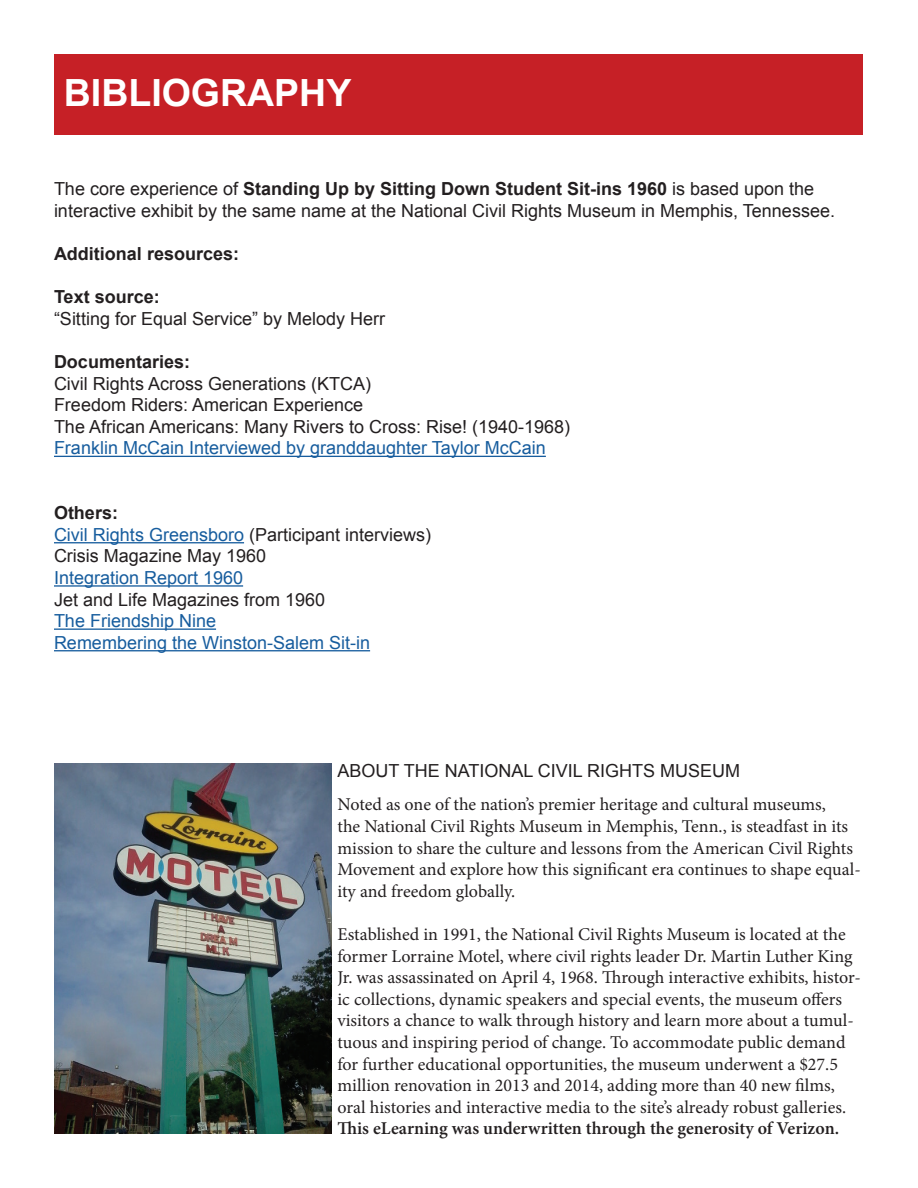
<style>
.page{position:relative;width:918px;height:1188px;background:#fff}
.page>*{position:absolute;margin:0;border:0;box-sizing:border-box;transform-origin:0 0}
.t1{font:700 37.5px "Arial";color:#fff}
.t2{font:18px/21.6px "Minion Pro";color:#231f20}
.t3{font:18px/21.6px "Arial";color:#231f20}
.t4{font:18px/21.6px "Arial";color:#175d9e}
.t5{font:600 18px "Minion Pro";color:#231f20}
.t6{font:700 18px "Arial";color:#231f20}
.s1{font-weight:700}
.s2{color:#175d9e}
</style>
<div class="page">
<hr style="left:54px;top:456px;width:492px;height:1px;background:#175d9e">
<hr style="left:54px;top:542px;width:190px;height:1px;background:#175d9e">
<hr style="left:54px;top:585px;width:189px;height:2px;background:#175d9e">
<hr style="left:54px;top:629px;width:162px;height:1px;background:#175d9e">
<hr style="left:54px;top:650px;width:316px;height:1px;background:#175d9e">
<img style="left:54px;top:764px;width:278px;height:370px">
<div style="left:55px;top:55px;width:808px;height:80px;background:#c62026"></div>
<h1 class="t1" style="left:64px;top:68px;width:289px">BIBLIOGRAPHY</h1>
<p class="t3" style="left:54px;top:178px;width:783px">The core experience of <span class="s1">Standing Up by Sitting Down Student Sit-ins 1960</span> is based upon the interactive exhibit by the same name at the National Civil Rights Museum in Memphis, Tennessee.</p>
<p class="t6" style="left:54px;top:242px;width:187px">Additional resources:</p>
<p class="t6" style="left:54px;top:285px;width:107px">Text source:</p>
<p class="t3" style="left:54px;top:308px;width:333px">“Sitting for Equal Service” by Melody Herr</p>
<p class="t6" style="left:54px;top:350px;width:138px">Documentaries:</p>
<p class="t3" style="left:54px;top:373px;width:518px">Civil Rights Across Generations (KTCA)<br>Freedom Riders: American Experience<br>The African Americans: Many Rivers to Cross: Rise! (1940-1968)</p>
<p class="t4" style="left:54px;top:438px;width:493px">Franklin McCain Interviewed by granddaughter Taylor McCain</p>
<p class="t3" style="left:54px;top:502px;width:379px"><span class="s1">Others:<br></span><span class="s2">Civil Rights Greensboro</span> (Participant interviews)<br>Crisis Magazine May 1960</p>
<p class="t4" style="left:54px;top:567px;width:191px">Integration Report 1960</p>
<p class="t3" style="left:54px;top:589px;width:273px">Jet and Life Magazines from 1960</p>
<p class="t4" style="left:54px;top:610px;width:318px">The Friendship Nine<br>Remembering the Winston-Salem Sit-in</p>
<p class="t3" style="left:338px;top:760px;width:404px">ABOUT THE NATIONAL CIVIL RIGHTS MUSEUM</p>
<p class="t2" style="left:338px;top:794px;width:525px">Noted as one of the nation’s premier heritage and cultural museums,<br>the National Civil Rights Museum in Memphis, Tenn., is steadfast in its mission to share the culture and lessons from the American Civil Rights Movement and explore how this significant era continues to shape equal&shy;ity and freedom globally.</p>
<p class="t2" style="left:337px;top:924px;width:525px">Established in 1991, the National Civil Rights Museum is located at the former Lorraine Motel, where civil rights leader Dr. Martin Luther King Jr. was assassinated on April 4, 1968. Through interactive exhibits, histor&shy;ic collections, dynamic speakers and special events, the museum offers visitors a chance to walk through history and learn more about a tumul&shy;tuous and inspiring period of change. To accommodate public demand for further educational opportunities, the museum underwent a $27.5 million renovation in 2013 and 2014, adding more than 40 new films, oral histories and interactive media to the site’s already robust galleries.</p>
<p class="t5" style="left:337px;top:1116px;width:503px">This eLearning was underwritten through the generosity of Verizon.</p>
</div>
